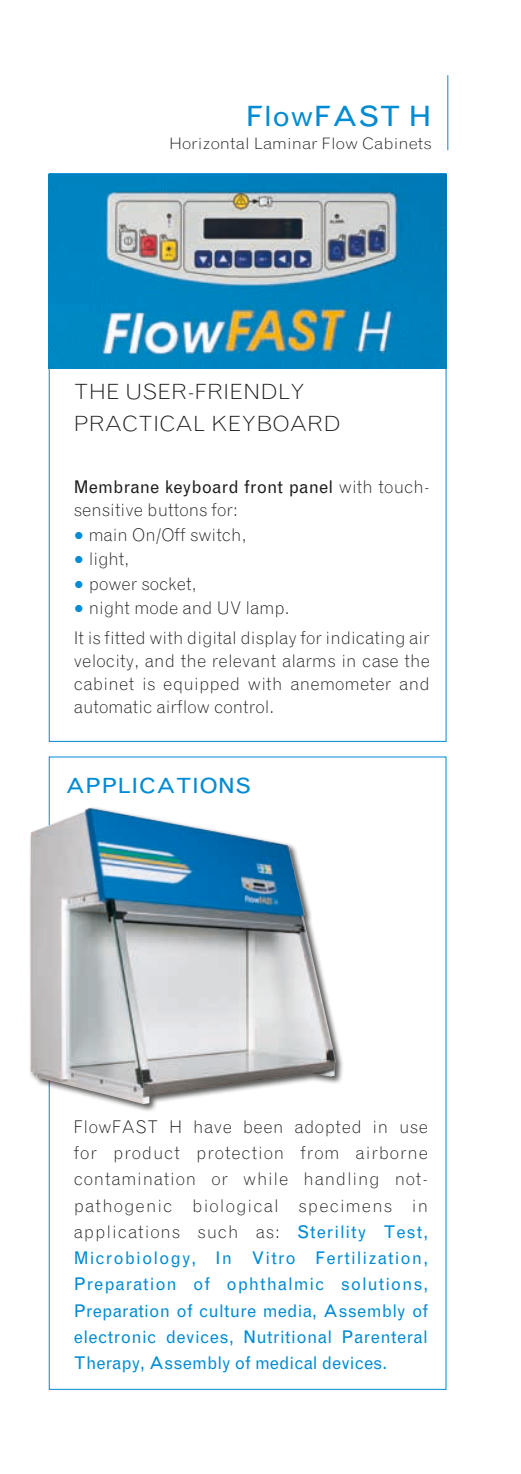
<style>
.page{position:relative;width:521px;height:1474px;background:#fff}
.page>*{position:absolute;margin:0;border:0;box-sizing:border-box;transform-origin:0 0}
.t1{font:28px "Grotesque MT Std";color:#008bd2;scale:1.1 1}
.t2{font:300 21px/31.5px "Grotesque MT Std";color:#1d1d1b;scale:1.1 1}
.t3{font:21px "Grotesque MT Std";color:#008bd2;scale:1.1 1}
.t4{font:17.5px/26.2px "Grotesque MT Std";color:#008bd2;text-align:justify}
.t5{font:300 17.5px/22.8px "Grotesque MT Std";color:#1d1d1b}
.t6{font:300 15.75px "Grotesque MT Std";color:#1d1d1b;scale:1.1 1}
.s1{font-weight:400}
.s2{font-family:"Lucida Grande";font-weight:400;color:#008bd2}
.s3{font-weight:300;color:#1d1d1b}
</style>
<div class="page">
<hr style="left:447px;top:75px;width:1px;height:75px;background:#008bd2">
<img style="left:49px;top:174px;width:397px;height:194px">
<div style="left:28px;top:806px;width:317px;height:306px;background:#1d1d1b;opacity:.75"></div>
<img style="left:30px;top:807px;width:306px;height:297px">
<h1 class="t1" style="left:245px;top:99px;width:171px">FlowFAST H</h1>
<p class="t6" style="left:169px;top:134px;width:240px">Horizontal Laminar Flow Cabinets</p>
<p class="t2" style="left:74px;top:376px;width:244px">THE USER-FRIENDLY<br>PRACTICAL KEYBOARD</p>
<p class="t5" style="left:74px;top:476px;width:357px"><span class="s1">Membrane keyboard front panel</span> with touch&shy;sensitive buttons for:</p>
<p class="t5" style="left:74px;top:523px;width:174px"><span class="s2">●</span> main On/Off switch,</p>
<p class="t5" style="left:74px;top:547px;width:57px"><span class="s2">●</span> light,</p>
<p class="t5" style="left:74px;top:572px;width:124px"><span class="s2">●</span> power socket,</p>
<p class="t5" style="left:74px;top:593px;width:357px;line-height:30.1px"><span class="s2">●</span> night mode and UV lamp.<br>It is fitted with digital display for indicating air</p>
<p class="t5" style="left:74px;top:649px;width:358px;text-align:justify">velocity, and the relevant alarms in case the cabinet is equipped with anemometer and automatic airflow control.</p>
<p class="t3" style="left:66px;top:773px;width:170px">APPLICATIONS</p>
<p class="t4" style="left:74px;top:1113px;width:356px"><span class="s3">FlowFAST H have been adopted in use for product protection from airborne contamination or while handling not&shy;pathogenic biological specimens in applications such as:</span> Sterility Test, Microbiology, In Vitro Fertilization, Preparation of ophthalmic solutions, Preparation of culture media, Assembly of electronic devices, Nutritional Parenteral Therapy, Assembly of medical devices.</p>
</div>
